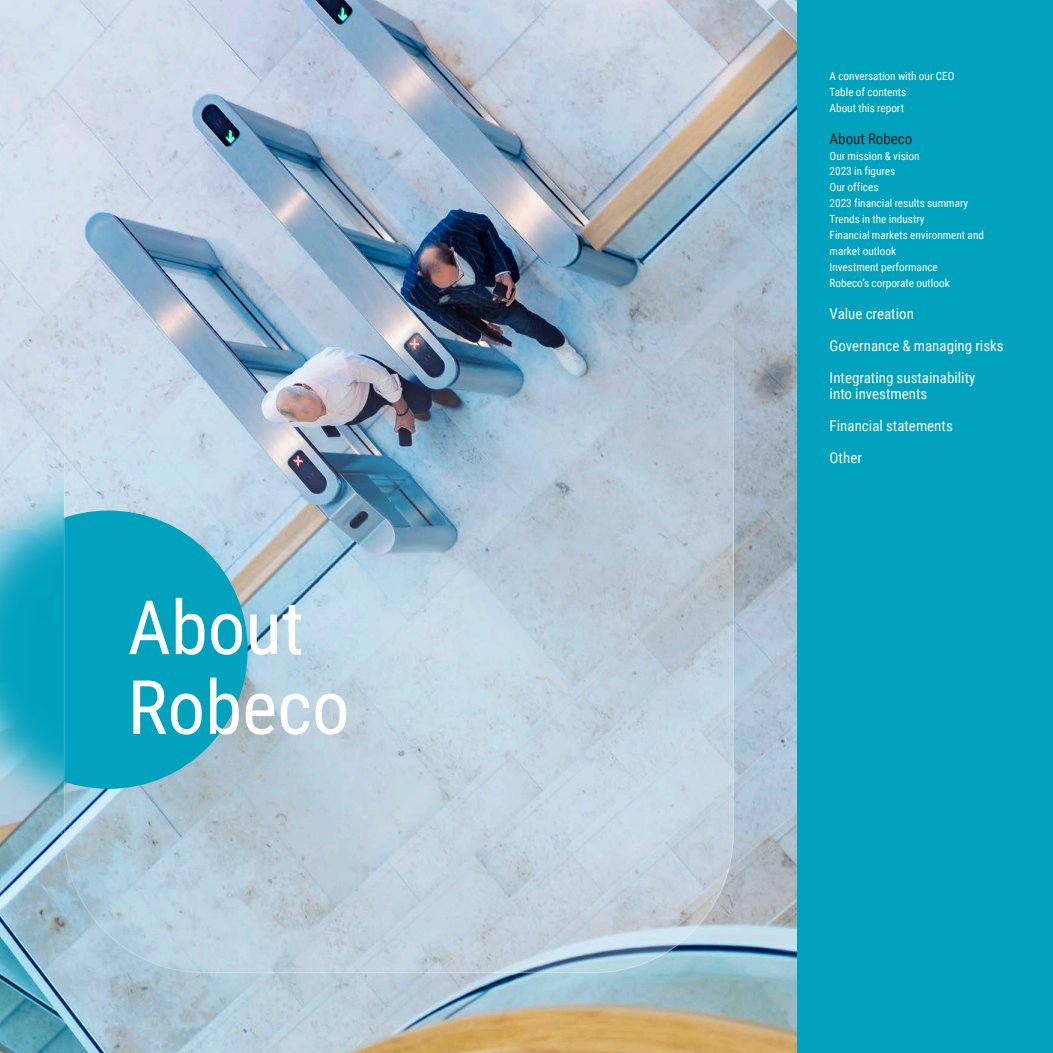
<style>
.page{position:relative;width:1053px;height:1053px;background:#fff}
.page>*{position:absolute;margin:0;border:0;box-sizing:border-box;transform-origin:0 0}
.Figuur_Source{font:75px "Roboto Condensed";color:#fff}
.Table_text_light{font:15px "Roboto Condensed";color:#fff}
.Table_text_light-2{font:15px "Roboto Condensed";color:#231f20}
.Table_text_light-3{font:11.25px "Roboto Condensed";color:#fff}
</style>
<div class="page">
<img style="left:0;top:0;width:797px;height:1052px">
<img style="left:0;top:465px;width:64px;height:354px">
<img style="left:64px;top:112px;width:669px;height:861px">
<div style="left:797px;top:0;width:255px;height:1052px;background:#00a2bd"></div>
<p class="Figuur_Source" style="left:128px;top:575px;width:178px">About</p>
<p class="Figuur_Source" style="left:128px;top:654px;width:223px">Robeco</p>
<p class="Table_text_light-3" style="left:829px;top:68px;width:126px">A conversation with our CEO</p>
<p class="Table_text_light-3" style="left:829px;top:84px;width:78px">Table of contents</p>
<p class="Table_text_light-3" style="left:829px;top:100px;width:76px">About this report</p>
<p class="Table_text_light-2" style="left:829px;top:128px;width:84px">About Robeco</p>
<p class="Table_text_light-3" style="left:829px;top:148px;width:91px">Our mission &amp; vision</p>
<p class="Table_text_light-3" style="left:829px;top:164px;width:67px">2023 in figures</p>
<p class="Table_text_light-3" style="left:829px;top:179px;width:50px">Our offices</p>
<p class="Table_text_light-3" style="left:829px;top:195px;width:140px">2023 financial results summary</p>
<p class="Table_text_light-3" style="left:829px;top:211px;width:96px">Trends in the industry</p>
<p class="Table_text_light-3" style="left:829px;top:227px;width:156px">Financial markets environment and</p>
<p class="Table_text_light-3" style="left:829px;top:243px;width:68px">market outlook</p>
<p class="Table_text_light-3" style="left:829px;top:259px;width:110px">Investment performance</p>
<p class="Table_text_light-3" style="left:829px;top:275px;width:122px">Robeco’s corporate outlook</p>
<p class="Table_text_light" style="left:829px;top:303px;width:86px">Value creation</p>
<p class="Table_text_light" style="left:829px;top:335px;width:176px">Governance &amp; managing risks</p>
<p class="Table_text_light" style="left:829px;top:367px;width:147px">Integrating sustainability</p>
<p class="Table_text_light" style="left:829px;top:383px;width:99px">into investments</p>
<p class="Table_text_light" style="left:829px;top:415px;width:125px">Financial statements</p>
<p class="Table_text_light" style="left:829px;top:447px;width:34px">Other</p>
</div>
